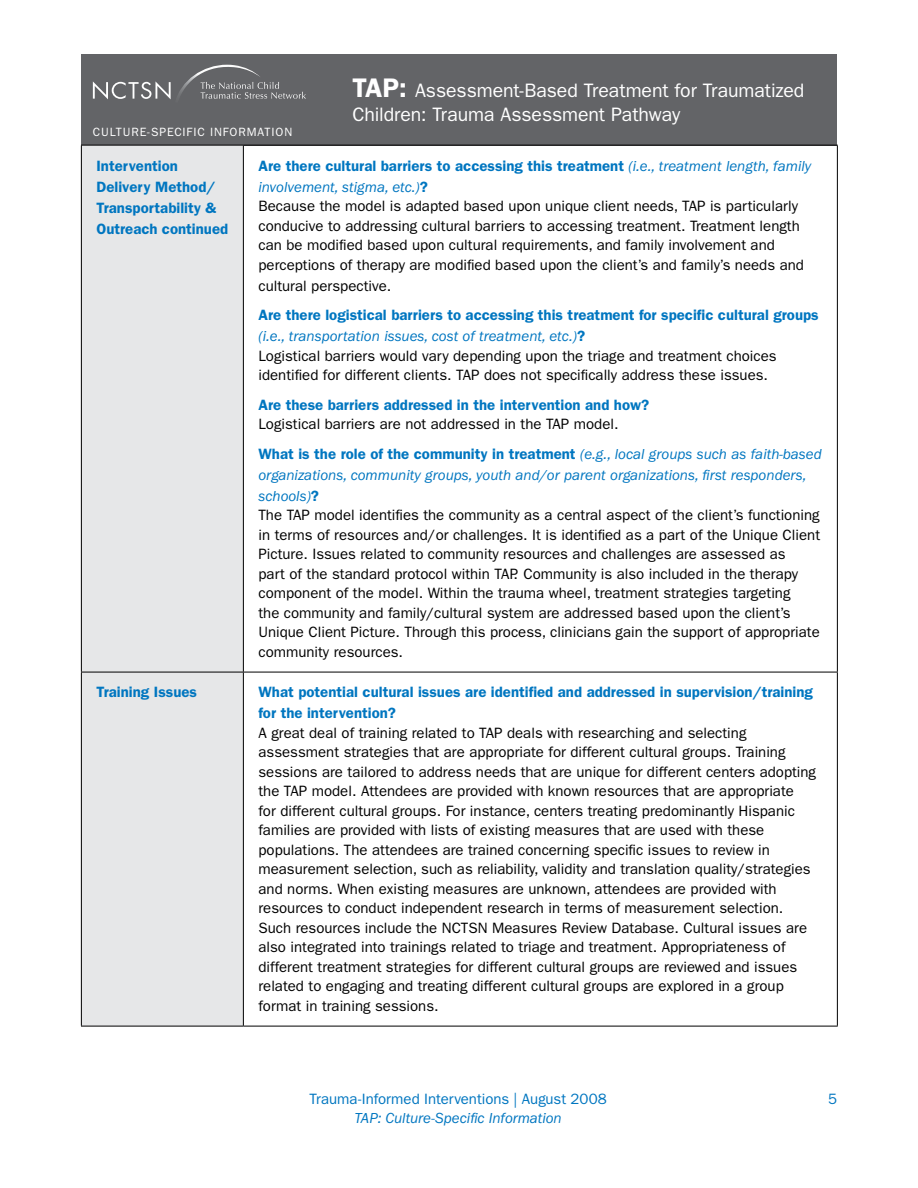
<style>
.page{position:relative;width:918px;height:1188px;background:#fff}
.page>*{position:absolute;margin:0;border:0;box-sizing:border-box;transform-origin:0 0}
.t1{font:19.5px/24px "ITC Franklin Gothic Std";letter-spacing:-.005em;color:#fff}
.t2{font:15px/19.5px "ITC Franklin Gothic Std";color:#000}
.t3{font:600 15px/21px "ITC Franklin Gothic Std";color:#0076c0}
.t4{font:italic 15px/21px "ITC Franklin Gothic Std";color:#0076c0}
.t5{font:15px "ITC Franklin Gothic Std";color:#0076c0}
.t6{font:12px "ITC Franklin Gothic Std";letter-spacing:.075em;color:#fff}
.s1{font-weight:600;font-size:27px}
.s2{font-weight:600;font-style:normal}
.s3{font-weight:400;font-style:italic}
.s4{font-weight:600;color:#0076c0}
.s5{font-style:italic;color:#0076c0}
</style>
<div class="page">
<div style="left:81px;top:54px;width:756px;height:92px;background:#636467"></div>
<svg style="left:93px;top:64px;width:213px;height:36px"></svg>
<div style="left:82px;top:146px;width:161px;height:880px;background:#e6e7e8"></div>
<hr style="left:81px;top:145px;width:162px;height:1px;background:#000">
<hr style="left:81px;top:145px;width:1px;height:527px;background:#000">
<hr style="left:243px;top:145px;width:595px;height:1px;background:#000">
<hr style="left:243px;top:145px;width:1px;height:527px;background:#000">
<hr style="left:837px;top:145px;width:1px;height:527px;background:#000">
<hr style="left:81px;top:672px;width:162px;height:1px;background:#000">
<hr style="left:81px;top:672px;width:1px;height:354px;background:#000">
<hr style="left:243px;top:672px;width:595px;height:1px;background:#000">
<hr style="left:243px;top:672px;width:1px;height:354px;background:#000">
<hr style="left:837px;top:672px;width:1px;height:354px;background:#000">
<hr style="left:81px;top:1026px;width:162px;height:1px;background:#000">
<hr style="left:243px;top:1026px;width:595px;height:1px;background:#000">
<p class="t6" style="left:93px;top:125px;width:201px">CULTURE-SPECIFIC INFORMATION</p>
<h1 class="t1" style="left:352px;top:79px;width:454px"><span class="s1">TAP:</span> Assessment-Based Treatment for Traumatized<br>Children: Trauma Assessment Pathway</h1>
<p class="t3" style="left:96px;top:155px;width:133px">Intervention<br>Delivery Method/<br>Transportability &amp;<br>Outreach continued</p>
<p class="t4" style="left:258px;top:155px;width:554px"><span class="s2">Are there cultural barriers to accessing this treatment</span> (i.e., treatment length, family involvement, stigma, etc.)<span class="s2">?</span></p>
<p class="t2" style="left:258px;top:196px;width:547px">Because the model is adapted based upon unique client needs, TAP is particularly conducive to addressing cultural barriers to accessing treatment. Treatment length can be modified based upon cultural requirements, and family involvement and perceptions of therapy are modified based upon the client’s and family’s needs and</p>
<p class="t2" style="left:258px;top:276px;width:134px">cultural perspective.</p>
<p class="t3" style="left:258px;top:305px;width:562px">Are there logistical barriers to accessing this treatment for specific cultural groups <span class="s3">(i.e., transportation issues, cost of treatment, etc.)</span>?</p>
<p class="t2" style="left:258px;top:346px;width:520px">Logistical barriers would vary depending upon the triage and treatment choices identified for different clients. TAP does not specifically address these issues.</p>
<p class="t3" style="left:258px;top:394px;width:392px">Are these barriers addressed in the intervention and how?</p>
<p class="t2" style="left:258px;top:409px;width:565px;line-height:29.7px">Logistical barriers are not addressed in the TAP model.<br><span class="s4">What is the role of the community in treatment</span> <span class="s5">(e.g., local groups such as faith-based</span></p>
<p class="t4" style="left:258px;top:465px;width:550px">organizations, community groups, youth and/or parent organizations, first responders, schools)<span class="s2">?</span></p>
<p class="t2" style="left:258px;top:506px;width:563px">The TAP model identifies the community as a central aspect of the client’s functioning in terms of resources and/or challenges. It is identified as a part of the Unique Client Picture. Issues related to community resources and challenges are assessed as<br>part of the standard protocol within TAP. Community is also included in the therapy component of the model. Within the trauma wheel, treatment strategies targeting<br>the community and family/cultural system are addressed based upon the client’s Unique Client Picture. Through this process, clinicians gain the support of appropriate community resources.</p>
<p class="t3" style="left:96px;top:682px;width:102px">Training Issues</p>
<p class="t3" style="left:258px;top:682px;width:556px">What potential cultural issues are identified and addressed in supervision/training for the intervention?</p>
<p class="t2" style="left:258px;top:723px;width:559px">A great deal of training related to TAP deals with researching and selecting assessment strategies that are appropriate for different cultural groups. Training sessions are tailored to address needs that are unique for different centers adopting the TAP model. Attendees are provided with known resources that are appropriate<br>for different cultural groups. For instance, centers treating predominantly Hispanic families are provided with lists of existing measures that are used with these populations. The attendees are trained concerning specific issues to review in measurement selection, such as reliability, validity and translation quality/strategies and norms. When existing measures are unknown, attendees are provided with resources to conduct independent research in terms of measurement selection.<br>Such resources include the NCTSN Measures Review Database. Cultural issues are also integrated into trainings related to triage and treatment. Appropriateness of different treatment strategies for different cultural groups are reviewed and issues related to engaging and treating different cultural groups are explored in a group format in training sessions.</p>
<p class="t5" style="left:309px;top:1090px;width:299px">Trauma-Informed Interventions | August 2008</p>
<p class="t4" style="left:355px;top:1108px;width:209px">TAP: Culture-Specific Information</p>
<p class="t5" style="left:828px;top:1090px;width:10px">5</p>
</div>
